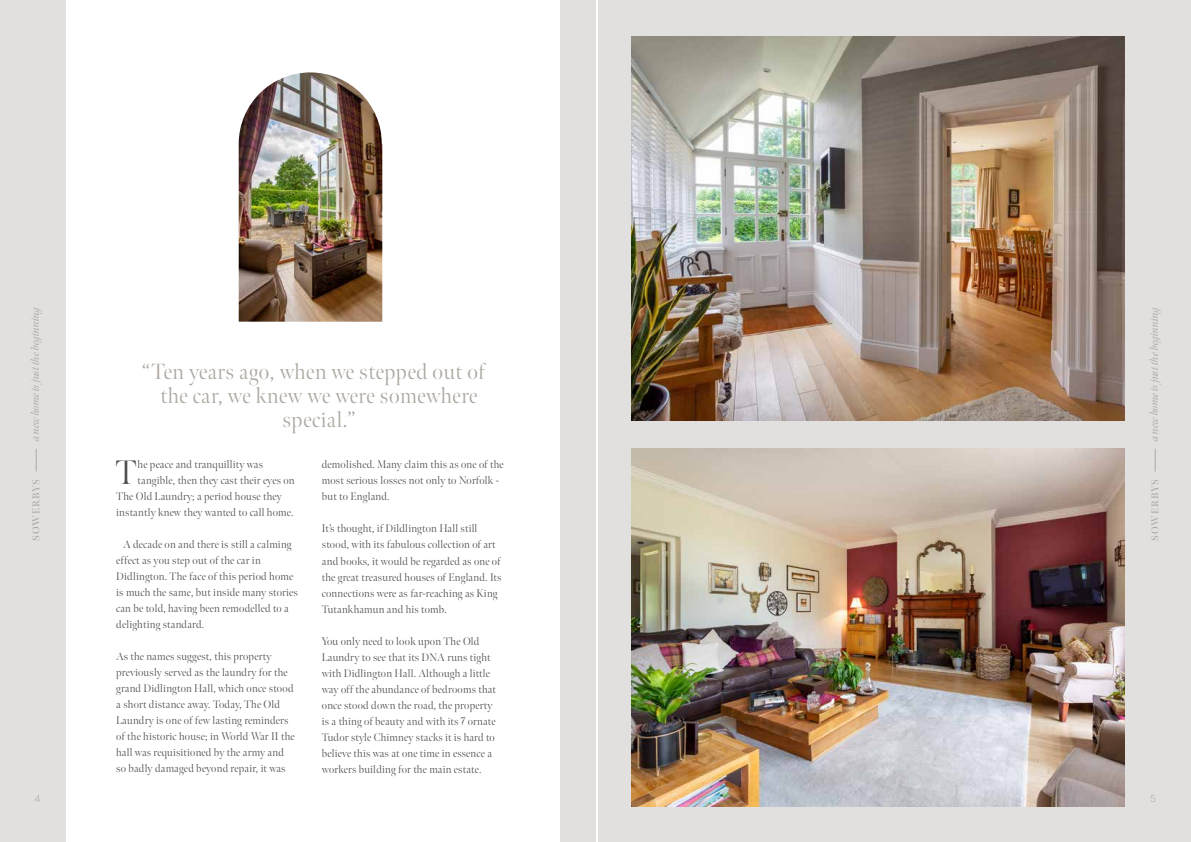
<style>
.page{position:relative;width:1191px;height:842px;background:#fff}
.page>*{position:absolute;margin:0;border:0;box-sizing:border-box;transform-origin:0 0}
.t1{font:300 34px "Meno Banner";color:#4f4f4f}
.t2{font:300 22px/24px "Meno Banner";letter-spacing:.025em;color:#ada8a0;text-align:center}
.t3{font:300 11px/16px "Meno Banner";letter-spacing:.02em;color:#4f4f4f}
.t4{font:italic 11px "Meno Banner";letter-spacing:-.01em;color:#ada8a0}
.t5{font:600 10px "Meno Banner";letter-spacing:.08em;color:#ada8a0}
.t6{font:300 10px "Quasimoda";color:#ada8a0}
</style>
<div class="page">
<div style="left:0;top:0;width:595px;height:842px;background:#e2e0df"></div>
<div style="left:597px;top:0;width:594px;height:842px;background:#e2e0df"></div>
<svg style="left:36px;top:449px;width:1px;height:22px"></svg>
<svg style="left:1155px;top:449px;width:1px;height:22px"></svg>
<div style="left:66px;top:0;width:493px;height:842px;background:#fff"></div>
<img style="left:631px;top:36px;width:493px;height:385px">
<img style="left:631px;top:449px;width:493px;height:357px">
<img style="left:239px;top:72px;width:143px;height:250px">
<p class="t4" style="left:29px;top:441px;width:138px;rotate:-90deg">a new home is just the beginning</p>
<p class="t4" style="left:1147px;top:441px;width:138px;rotate:-90deg">a new home is just the beginning</p>
<h1 class="t1" style="left:116px;top:452px;width:23px">T</h1>
<p class="t3" style="left:138px;top:457px;width:127px">he peace and tranquillity was</p>
<h2 class="t2" style="left:142px;top:359px;width:344px">“Ten years ago, when we stepped out of the car, we knew we were somewhere special.”</h2>
<p class="t3" style="left:322px;top:457px;width:183px">demolished. Many claim this as one of the most serious losses not only to Norfolk - but to England.</p>
<p class="t3" style="left:322px;top:521px;width:181px">It’s thought, if Dildlington Hall still stood, with its fabulous collection of art and books, it would be regarded as one of the great treasured houses of England. Its connections were as far-reaching as King Tutankhamun and his tomb.</p>
<p class="t3" style="left:322px;top:633px;width:176px">You only need to look upon The Old Laundry to see that its DNA runs tight with Didlington Hall. Although a little way off the abundance of bedrooms that once stood down the road, the property is a thing of beauty and with its 7 ornate Tudor style Chimney stacks it is hard to believe this was at one time in essence a workers building for the main estate.</p>
<p class="t3" style="left:138px;top:473px;width:158px">tangible, then they cast their eyes on</p>
<p class="t3" style="left:116px;top:489px;width:167px">The Old Laundry; a period house they</p>
<p class="t3" style="left:116px;top:505px;width:179px">instantly knew they wanted to call home.</p>
<p class="t3" style="left:116px;top:537px;width:183px;text-indent:7px">A decade on and there is still a calming effect as you step out of the car in Didlington. The face of this period home is much the same, but inside many stories can be told, having been remodelled to a delighting standard.</p>
<p class="t3" style="left:116px;top:649px;width:180px">As the names suggest, this property previously served as the laundry for the grand Didlington Hall, which once stood a short distance away. Today, The Old Laundry is one of few lasting reminders of the historic house; in World War II the hall was requisitioned by the army and so badly damaged beyond repair, it was</p>
<p class="t5" style="left:30px;top:541px;width:63px;rotate:-90deg">SOWERBYS</p>
<p class="t5" style="left:1149px;top:541px;width:63px;rotate:-90deg">SOWERBYS</p>
<p class="t6" style="left:35px;top:791px;width:7px">4</p>
<p class="t6" style="left:1150px;top:791px;width:7px">5</p>
</div>
